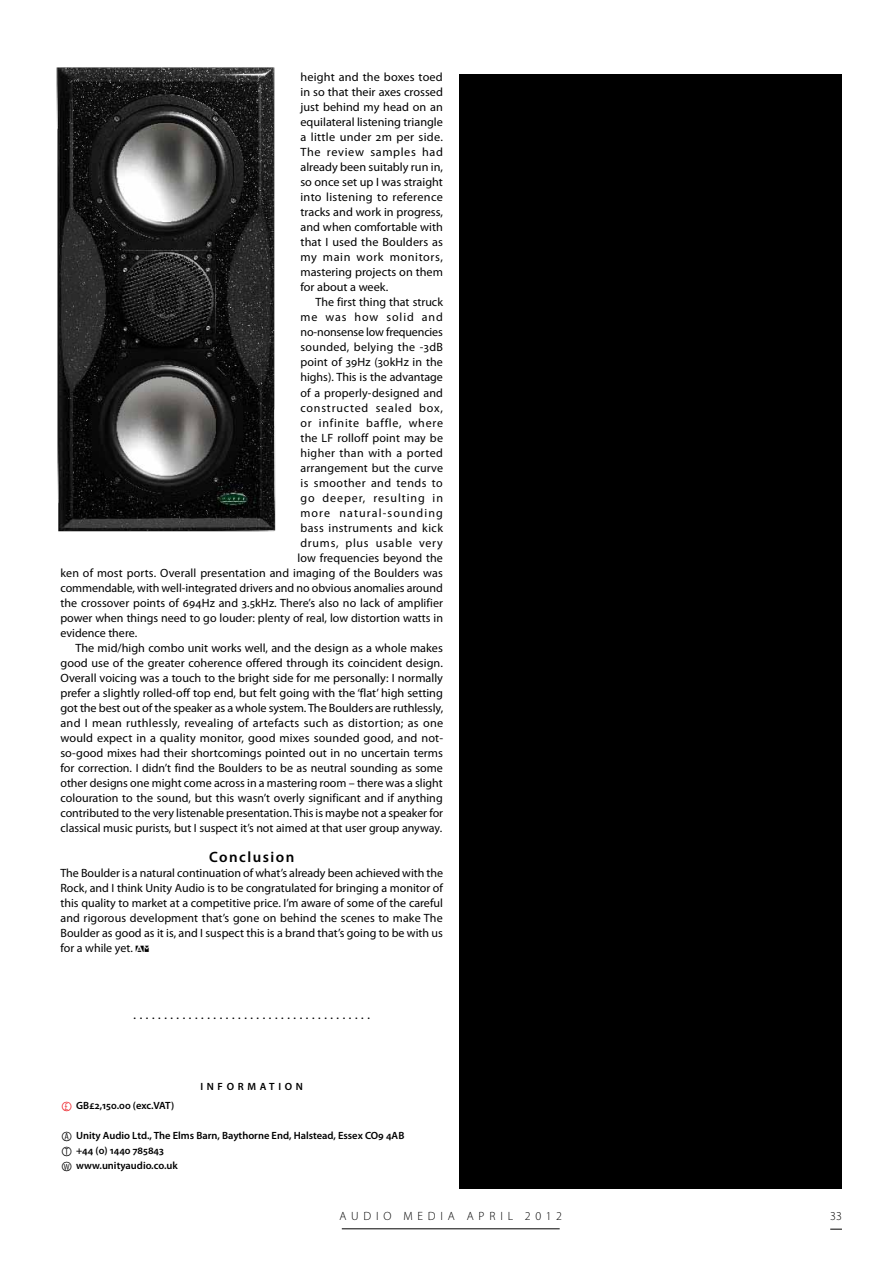
<style>
.page{position:relative;width:893px;height:1263px;background:#fff}
.page>*{position:absolute;margin:0;border:0;box-sizing:border-box;transform-origin:0 0}
.t1{font:600 15px "Myriad Pro";letter-spacing:.1em;color:#000}
.t2{font:12px/15px "Myriad Pro";color:#000;text-align:justify}
.t3{font:12px "Myriad Pro";letter-spacing:.03em;color:#000}
.t4{font:12px "Myriad Pro";letter-spacing:.025em;color:#000}
.t5{font:12px "Myriad Pro";letter-spacing:.065em;color:#000}
.t6{font:12px "Myriad Pro";letter-spacing:.075em;color:#000}
.t7{font:12px "Myriad Pro";letter-spacing:.02em;color:#000}
.t8{font:300 12px "Myriad Pro";letter-spacing:.4em;color:#000}
.t9{font:12px "Myriad Pro";letter-spacing:.04em;color:#000}
.t10{font:12px "Myriad Pro";letter-spacing:.095em;color:#000}
.t11{font:12px "Myriad Pro";letter-spacing:.06em;color:#000}
.t12{font:600 10.5px/15px "Myriad Pro";color:#000}
.t13{font:600 10.5px "Myriad Pro";letter-spacing:.35em;color:#000}
.s1{font-family:"Myriad Circle Letters";font-size:13.5px}
.s2{font-family:"Myriad Circle Letters";font-weight:400;font-size:12px;color:#ed1d24}
.s3{font-family:"Myriad Circle Letters";font-weight:400;font-size:12px}
</style>
<div class="page">
<svg style="left:830px;top:1229px;width:12px;height:1px"></svg>
<hr style="left:342px;top:1228px;width:218px;height:1px;background:#000">
<div style="left:459px;top:74px;width:383px;height:1114px;background:#000"></div>
<img style="left:56px;top:67px;width:220px;height:465px">
<p class="t2" style="left:300px;top:70px;width:144px">height and the boxes toed in so that their axes crossed just behind my head on an equilateral listening triangle a little under 2m per side.<br>The review samples had already been suitably run in, so once set up I was straight into listening to reference tracks and work in progress, and when comfortable with that I used the Boulders as my main work monitors, mastering projects on them for about a week.</p>
<p class="t2" style="left:315px;top:295px;width:129px">The first thing that struck</p>
<p class="t6" style="left:300px;top:311px;width:144px">me was how solid and</p>
<p class="t2" style="left:300px;top:325px;width:144px">no-nonsense low frequencies</p>
<p class="t3" style="left:300px;top:341px;width:144px">sounded, belying the -3dB</p>
<p class="t2" style="left:300px;top:355px;width:144px">point of 39Hz (30kHz in the</p>
<p class="t2" style="left:300px;top:370px;width:144px">highs). This is the advantage</p>
<p class="t2" style="left:300px;top:385px;width:144px">of a properly-designed and</p>
<p class="t5" style="left:300px;top:401px;width:144px">constructed sealed box,</p>
<p class="t5" style="left:300px;top:416px;width:144px">or infinite baffle, where</p>
<p class="t7" style="left:300px;top:431px;width:144px">the LF rolloff point may be</p>
<p class="t3" style="left:300px;top:446px;width:144px">higher than with a ported</p>
<p class="t2" style="left:300px;top:460px;width:144px">arrangement but the curve</p>
<p class="t9" style="left:300px;top:476px;width:144px">is smoother and tends to</p>
<p class="t6" style="left:300px;top:491px;width:144px">go deeper, resulting in</p>
<p class="t10" style="left:300px;top:506px;width:144px">more natural-sounding</p>
<p class="t3" style="left:300px;top:521px;width:144px">bass instruments and kick</p>
<p class="t11" style="left:300px;top:536px;width:144px">drums, plus usable very</p>
<p class="t2" style="left:297px;top:550px;width:147px">low frequencies beyond the</p>
<p class="t2" style="left:60px;top:565px;width:384px">ken of most ports. Overall presentation and imaging of the Boulders was</p>
<p class="t2" style="left:60px;top:580px;width:384px">commendable, with well-integrated drivers and no obvious anomalies around</p>
<p class="t2" style="left:60px;top:595px;width:384px">the crossover points of 694Hz and 3.5kHz. There’s also no lack of amplifier</p>
<p class="t2" style="left:60px;top:610px;width:384px">power when things need to go louder: plenty of real, low distortion watts in</p>
<p class="t2" style="left:60px;top:625px;width:78px">evidence there.</p>
<p class="t2" style="left:75px;top:640px;width:369px">The mid/high combo unit works well, and the design as a whole makes</p>
<p class="t2" style="left:60px;top:655px;width:384px">good use of the greater coherence offered through its coincident design.</p>
<p class="t2" style="left:60px;top:670px;width:384px">Overall voicing was a touch to the bright side for me personally: I normally</p>
<p class="t2" style="left:60px;top:685px;width:384px">prefer a slightly rolled-off top end, but felt going with the ‘flat’ high setting</p>
<p class="t2" style="left:60px;top:700px;width:384px">got the best out of the speaker as a whole system. The Boulders are ruthlessly,</p>
<p class="t4" style="left:60px;top:716px;width:384px">and I mean ruthlessly, revealing of artefacts such as distortion; as one</p>
<p class="t2" style="left:60px;top:730px;width:384px">would expect in a quality monitor, good mixes sounded good, and not-</p>
<p class="t2" style="left:60px;top:745px;width:384px">so-good mixes had their shortcomings pointed out in no uncertain terms</p>
<p class="t2" style="left:60px;top:760px;width:384px">for correction. I didn’t find the Boulders to be as neutral sounding as some</p>
<p class="t2" style="left:60px;top:775px;width:384px">other designs one might come across in a mastering room – there was a slight</p>
<p class="t2" style="left:60px;top:790px;width:384px">colouration to the sound, but this wasn’t overly significant and if anything</p>
<p class="t2" style="left:60px;top:805px;width:384px">contributed to the very listenable presentation. This is maybe not a speaker for</p>
<p class="t2" style="left:60px;top:820px;width:383px">classical music purists, but I suspect it’s not aimed at that user group anyway.</p>
<p class="t1" style="left:209px;top:848px;width:87px">Conclusion</p>
<p class="t2" style="left:60px;top:865px;width:384px">The Boulder is a natural continuation of what’s already been achieved with the Rock, and I think Unity Audio is to be congratulated for bringing a monitor of this quality to market at a competitive price. I’m aware of some of the careful and rigorous development that’s gone on behind the scenes to make The Boulder as good as it is, and I suspect this is a brand that’s going to be with us for a while yet. <span class="s1">∫</span></p>
<p class="t12" style="left:134px;top:1008px;width:238px">.......................................</p>
<p class="t13" style="left:200px;top:1080px;width:104px">INFORMATION</p>
<p class="t12" style="left:60px;top:1098px;width:115px"><span class="s2">£</span> GB£2,150.00 (exc.VAT)</p>
<p class="t12" style="left:60px;top:1128px;width:345px"><span class="s3">A</span> Unity Audio Ltd., The Elms Barn, Baythorne End, Halstead, Essex CO9 4AB<br><span class="s3">T</span> +44 (0) 1440 785843<br><span class="s3">W</span> www.unityaudio.co.uk</p>
<p class="t8" style="left:340px;top:1209px;width:224px">AUDIO MEDIA apri l 2012</p>
<p class="t8" style="left:830px;top:1210px;width:13px">33</p>
</div>
